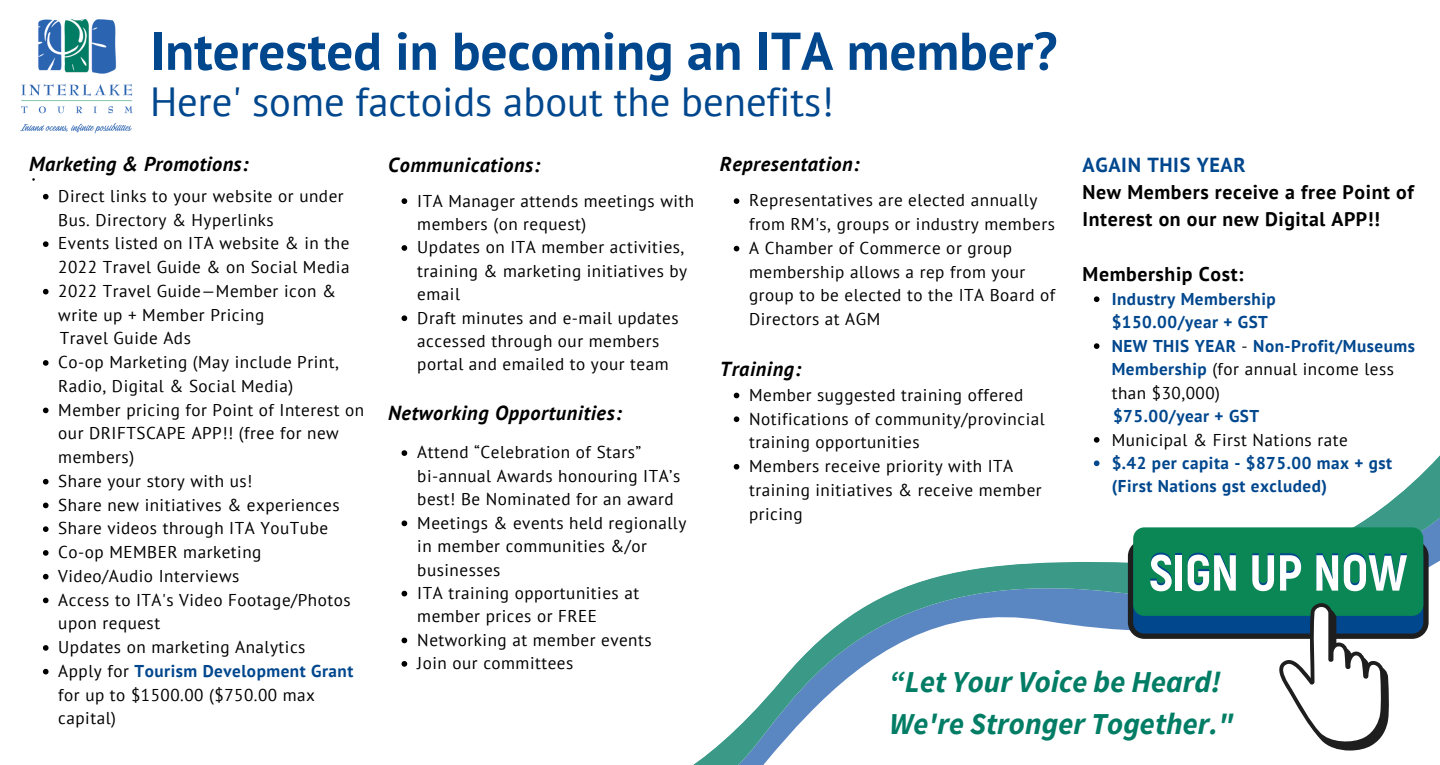
<style>
.page{position:relative;width:1440px;height:765px;background:#fff}
.page>*{position:absolute;margin:0;border:0;box-sizing:border-box;transform-origin:0 0}
.t1{font:700 53.12px "PT Sans";color:#01478e}
.t2{font:40.62px "PT Sans";color:#01478e}
.t3{font:italic 700 30.38px/42.1px "Source Sans Pro";color:#027d65}
.t4{font:italic 700 20.25px "PT Sans";letter-spacing:.03em;color:#000}
.t5{font:700 20.25px "PT Sans";letter-spacing:.03em;color:#01478e}
.t6{font:700 19.88px/27.2px "PT Sans";letter-spacing:.03em;color:#000}
.t7{font:17.12px/23.8px "PT Sans";letter-spacing:.03em;color:#000}
.t8{font:700 17.12px/23.5px "PT Sans";letter-spacing:.03em;color:#01478e}
.s1{font-weight:700;color:#01478e}
.s2{font-weight:400;color:#000}
</style>
<div class="page">
<svg style="left:693px;top:200px;width:747px;height:565px"></svg>
<img style="left:20px;top:18px;width:113px;height:116px">
<div style="left:1128px;top:540px;width:301px;height:99px;background:#1e1e1e;border-radius:17px"></div>
<div style="left:1133px;top:545px;width:290px;height:89px;background:#01478e;border-radius:11px"></div>
<div style="left:1133px;top:527px;width:290px;height:89px;background:#0b8755;border-radius:11px"></div>
<svg style="left:1277px;top:603px;width:113px;height:147px"></svg>
<div style="left:1176px;top:553px;width:6px;height:36px;background:#01478e"></div>
<svg style="left:1150px;top:553px;width:22px;height:38px"></svg>
<div style="left:1176px;top:555px;width:6px;height:36px;background:#fff"></div>
<svg style="left:1188px;top:553px;width:48px;height:38px"></svg>
<svg style="left:1252px;top:553px;width:22px;height:38px"></svg>
<svg style="left:1280px;top:553px;width:21px;height:38px"></svg>
<svg style="left:1316px;top:553px;width:22px;height:38px"></svg>
<svg style="left:1344px;top:553px;width:63px;height:38px"></svg>
<svg style="left:1094px;top:296px;width:5px;height:6px"></svg>
<svg style="left:1094px;top:343px;width:5px;height:6px"></svg>
<svg style="left:1094px;top:437px;width:5px;height:6px"></svg>
<svg style="left:1094px;top:461px;width:5px;height:5px"></svg>
<svg style="left:402px;top:198px;width:5px;height:6px"></svg>
<svg style="left:402px;top:245px;width:5px;height:6px"></svg>
<svg style="left:402px;top:315px;width:5px;height:6px"></svg>
<svg style="left:402px;top:450px;width:5px;height:6px"></svg>
<svg style="left:402px;top:520px;width:5px;height:6px"></svg>
<svg style="left:402px;top:591px;width:5px;height:5px"></svg>
<svg style="left:402px;top:638px;width:5px;height:5px"></svg>
<svg style="left:402px;top:661px;width:5px;height:6px"></svg>
<svg style="left:734px;top:198px;width:5px;height:6px"></svg>
<svg style="left:734px;top:246px;width:5px;height:5px"></svg>
<svg style="left:734px;top:393px;width:5px;height:5px"></svg>
<svg style="left:734px;top:416px;width:5px;height:6px"></svg>
<svg style="left:734px;top:464px;width:5px;height:6px"></svg>
<svg style="left:43px;top:194px;width:6px;height:5px"></svg>
<svg style="left:43px;top:241px;width:6px;height:6px"></svg>
<svg style="left:43px;top:289px;width:6px;height:5px"></svg>
<svg style="left:43px;top:360px;width:6px;height:6px"></svg>
<svg style="left:43px;top:408px;width:6px;height:5px"></svg>
<svg style="left:43px;top:479px;width:6px;height:5px"></svg>
<svg style="left:43px;top:503px;width:6px;height:5px"></svg>
<svg style="left:43px;top:526px;width:6px;height:6px"></svg>
<svg style="left:43px;top:550px;width:6px;height:6px"></svg>
<svg style="left:43px;top:574px;width:6px;height:5px"></svg>
<svg style="left:43px;top:598px;width:6px;height:5px"></svg>
<svg style="left:43px;top:645px;width:6px;height:6px"></svg>
<svg style="left:43px;top:669px;width:6px;height:5px"></svg>
<h1 class="t1" style="left:150px;top:16px;width:909px">Interested in becoming an ITA member?</h1>
<h2 class="t2" style="left:150px;top:74px;width:685px">Here' some factoids about the benefits!</h2>
<p class="t4" style="left:29px;top:151px;width:221px">Marketing &amp; Promotions:</p>
<p class="t7" style="left:58px;top:184px;width:293px">Direct links to your website or under<br>Bus. Directory &amp; Hyperlinks<br>Events listed on ITA website &amp; in the<br>2022 Travel Guide &amp; on Social Media<br>2022 Travel Guide—Member icon &amp; write up + Member Pricing</p>
<p class="t7" style="left:58px;top:350px;width:307px">Co-op Marketing (May include Print,<br>Radio, Digital &amp; Social Media)<br>Member pricing for Point of Interest on our DRIFTSCAPE APP!! (free for new members)<br>Share your story with us!<br>Share new initiatives &amp; experiences<br>Share videos through ITA YouTube<br>Co-op MEMBER marketing<br>Video/Audio Interviews<br>Access to ITA's Video Footage/Photos upon request<br>Updates on marketing Analytics<br>Apply for <span class="s1">Tourism Development Grant </span>for up to $1500.00 ($750.00 max capital)</p>
<p class="t7" style="left:60px;top:326px;width:133px">Travel Guide Ads</p>
<p class="t4" style="left:388px;top:151px;width:154px">Communications:</p>
<p class="t7" style="left:417px;top:188px;width:278px;line-height:23.4px">ITA Manager attends meetings with members (on request)<br>Updates on ITA member activities, training &amp; marketing initiatives by email<br>Draft minutes and e-mail updates accessed through our members portal and emailed to your team</p>
<p class="t4" style="left:388px;top:400px;width:235px">Networking Opportunities:</p>
<p class="t7" style="left:417px;top:440px;width:271px;line-height:23.4px">Attend “Celebration of Stars” bi-annual Awards honouring ITA’s best! Be Nominated for an award<br>Meetings &amp; events held regionally in member communities &amp;/or businesses<br>ITA training opportunities at member prices or FREE<br>Networking at member events<br>Join our committees</p>
<p class="t4" style="left:720px;top:151px;width:141px">Representation:</p>
<p class="t7" style="left:749px;top:188px;width:308px">Representatives are elected annually from RM's, groups or industry members<br>A Chamber of Commerce or group membership allows a rep from your group to be elected to the ITA Board of<br>Directors at AGM</p>
<p class="t4" style="left:720px;top:355px;width:83px">Training:</p>
<p class="t7" style="left:749px;top:383px;width:297px">Member suggested training offered<br>Notifications of community/provincial training opportunities<br>Members receive priority with ITA training initiatives &amp; receive member pricing</p>
<p class="t5" style="left:1083px;top:151px;width:165px">AGAIN THIS YEAR</p>
<p class="t6" style="left:1083px;top:178px;width:333px">New Members receive a free Point of<br>Interest on our new Digital APP!!</p>
<p class="t6" style="left:1083px;top:260px;width:162px">Membership Cost:</p>
<p class="t8" style="left:1112px;top:310px;width:158px">$150.00/year + GST</p>
<p class="t8" style="left:1112px;top:287px;width:165px">Industry Membership</p>
<p class="t8" style="left:1112px;top:334px;width:305px">NEW THIS YEAR <span class="s2">-</span> Non-Profit/Museums<br>Membership <span class="s2">(for annual income less than $30,000)</span></p>
<p class="t7" style="left:1112px;top:427px;width:238px">Municipal &amp; First Nations rate</p>
<p class="t8" style="left:1112px;top:451px;width:282px">$.42 per capita - $875.00 max + gst (First Nations gst excluded)</p>
<p class="t8" style="left:1113px;top:404px;width:148px">$75.00/year + GST</p>
<h3 class="t3" style="left:890px;top:660px;width:346px">“Let Your Voice be Heard!<br>We're Stronger Together."</h3>
</div>
